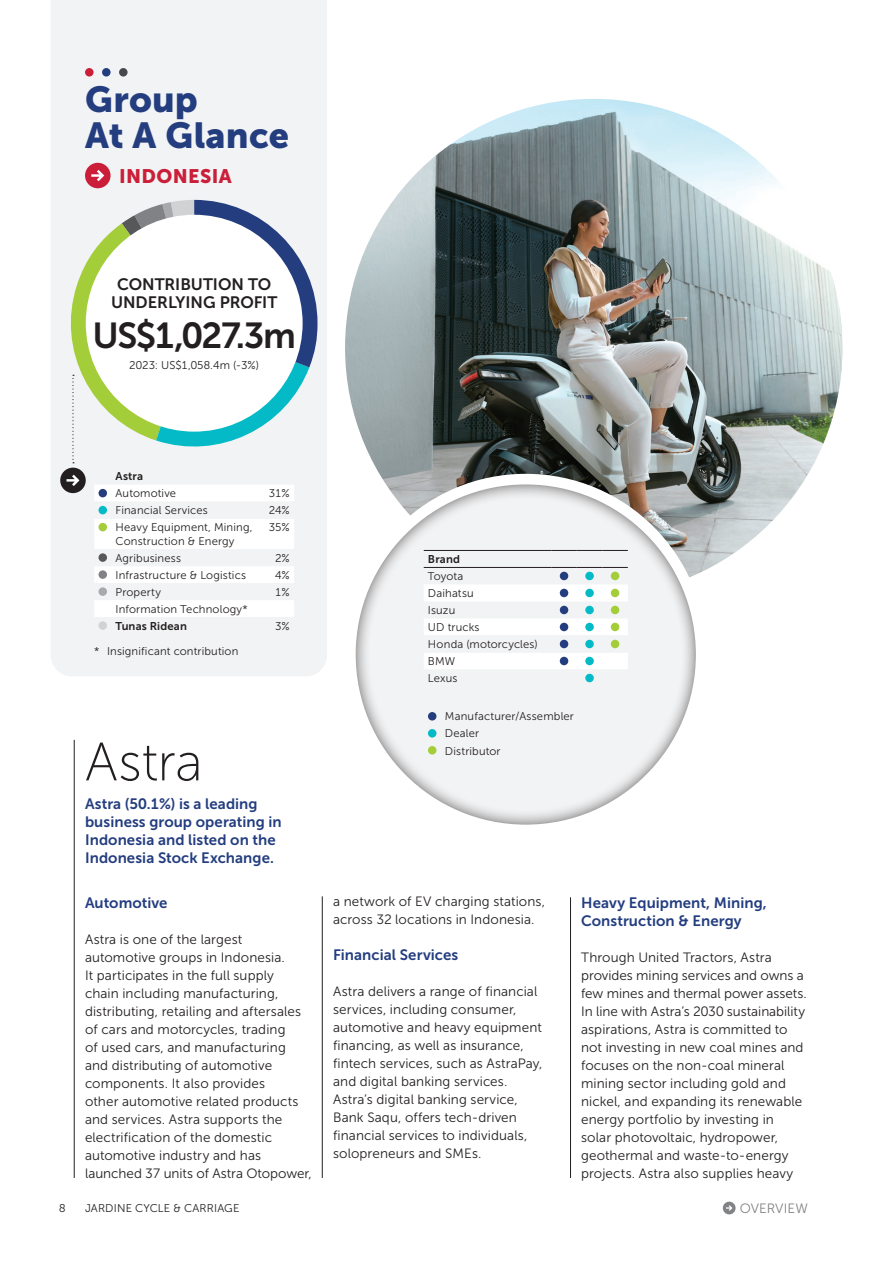
<style>
.page{position:relative;width:893px;height:1263px;background:#fff}
.page>*{position:absolute;margin:0;border:0;box-sizing:border-box;transform-origin:0 0}
.t1{font:54px "Museo Sans 100";letter-spacing:-.01em;color:#231f20}
.t2{font:36px/36px "Museo Sans 900";letter-spacing:.005em;color:#233d7f}
.t3{font:36px "Museo Sans 700";letter-spacing:-.045em;color:#231f20}
.t4{font:19.5px "Museo Sans 900";letter-spacing:.02em;color:#cb1f39}
.t5{font:16.5px/18px "Museo Sans 700";letter-spacing:-.005em;color:#231f20;text-align:center}
.t6{font:15px/18px "Museo Sans 700";letter-spacing:.005em;color:#233d7f}
.t7{font:13.5px/18px "Museo Sans 300";letter-spacing:.005em;color:#231f20}
.t8{font:13.5px "Museo Sans 300";letter-spacing:.005em;color:#808285}
.t9{font:11.25px/17px "Museo Sans 300";letter-spacing:.015em;color:#231f20}
.t10{font:11.25px "Museo Sans 700";letter-spacing:.015em;color:#231f20}
</style>
<div class="page">
<div style="left:51px;top:0;width:276px;height:676px;background:#f2f3f4"></div>
<div style="left:119px;top:68px;width:9px;height:9px;background:#45494d;border-radius:50%"></div>
<div style="left:102px;top:68px;width:9px;height:9px;background:#233d7f;border-radius:50%"></div>
<div style="left:85px;top:68px;width:9px;height:9px;background:#cb1f39;border-radius:50%"></div>
<img style="left:345px;top:99px;width:498px;height:497px;border-radius:249px">
<hr style="left:322px;top:896px;width:1px;height:282px;background:#231f20">
<hr style="left:570px;top:897px;width:1px;height:281px;background:#231f20">
<hr style="left:74px;top:740px;width:1px;height:438px;background:#231f20">
<div style="left:85px;top:163px;width:26px;height:25px;background:#cb1f39;border-radius:50%"></div>
<svg style="left:91px;top:170px;width:13px;height:11px"></svg>
<div style="left:345px;top:474px;width:361px;height:361px;background:#fff;border-radius:50%"></div>
<div style="left:356px;top:483px;width:342px;height:342px;background:#231f20;opacity:.75"></div>
<hr style="left:424px;top:550px;width:127px;height:1px;background:#231f20">
<svg style="left:551px;top:550px;width:77px;height:1px"></svg>
<svg style="left:424px;top:567px;width:204px;height:119px"></svg>
<div style="left:560px;top:572px;width:8px;height:8px;background:#233d7f;border-radius:50%"></div>
<div style="left:585px;top:572px;width:9px;height:8px;background:#03bac6;border-radius:50%"></div>
<div style="left:611px;top:572px;width:8px;height:8px;background:#a3cd39;border-radius:50%"></div>
<div style="left:560px;top:589px;width:8px;height:8px;background:#233d7f;border-radius:50%"></div>
<div style="left:585px;top:589px;width:9px;height:8px;background:#03bac6;border-radius:50%"></div>
<div style="left:611px;top:589px;width:8px;height:8px;background:#a3cd39;border-radius:50%"></div>
<div style="left:560px;top:606px;width:8px;height:8px;background:#233d7f;border-radius:50%"></div>
<div style="left:585px;top:606px;width:9px;height:8px;background:#03bac6;border-radius:50%"></div>
<div style="left:611px;top:606px;width:8px;height:8px;background:#a3cd39;border-radius:50%"></div>
<div style="left:560px;top:623px;width:8px;height:8px;background:#233d7f;border-radius:50%"></div>
<div style="left:585px;top:623px;width:9px;height:8px;background:#03bac6;border-radius:50%"></div>
<div style="left:611px;top:623px;width:8px;height:8px;background:#a3cd39;border-radius:50%"></div>
<div style="left:560px;top:640px;width:8px;height:8px;background:#233d7f;border-radius:50%"></div>
<div style="left:585px;top:640px;width:9px;height:8px;background:#03bac6;border-radius:50%"></div>
<div style="left:611px;top:640px;width:8px;height:8px;background:#a3cd39;border-radius:50%"></div>
<div style="left:560px;top:657px;width:8px;height:8px;background:#233d7f;border-radius:50%"></div>
<div style="left:585px;top:657px;width:9px;height:8px;background:#03bac6;border-radius:50%"></div>
<div style="left:585px;top:674px;width:9px;height:8px;background:#03bac6;border-radius:50%"></div>
<div style="left:428px;top:712px;width:8px;height:8px;background:#233d7f;border-radius:50%"></div>
<div style="left:428px;top:729px;width:8px;height:8px;background:#03bac6;border-radius:50%"></div>
<div style="left:428px;top:746px;width:8px;height:8px;background:#a3cd39;border-radius:50%"></div>
<svg style="left:56px;top:200px;width:261px;height:434px"></svg>
<div style="left:86px;top:215px;width:217px;height:217px;background:#fff;border-radius:50%"></div>
<div style="left:723px;top:1201px;width:13px;height:13px;background:#808285;border-radius:50%"></div>
<svg style="left:726px;top:1205px;width:6px;height:6px"></svg>
<h2 class="t2" style="left:85px;top:81px;width:205px">Group<br>At A Glance</h2>
<h3 class="t4" style="left:119px;top:165px;width:114px">INDONESIA</h3>
<p class="t5" style="left:111px;top:275px;width:168px">CONTRIBUTION TO<br>UNDERLYING PROFIT</p>
<h2 class="t3" style="left:92px;top:315px;width:205px">US$1,027.3m</h2>
<p class="t9" style="left:129px;top:357px;width:132px">2023: US$1,058.4m (-3%)</p>
<p class="t10" style="left:116px;top:470px;width:29px">Astra</p>
<p class="t9" style="left:116px;top:485px;width:62px">Automotive</p>
<p class="t9" style="left:269px;top:485px;width:22px">31%</p>
<p class="t9" style="left:116px;top:502px;width:94px">Financial Services</p>
<p class="t9" style="left:269px;top:502px;width:22px">24%</p>
<p class="t9" style="left:116px;top:521px;width:138px;line-height:13.5px">Heavy Equipment, Mining,<br>Construction &amp; Energy</p>
<p class="t9" style="left:269px;top:519px;width:22px">35%</p>
<p class="t9" style="left:116px;top:549px;width:67px">Agribusiness</p>
<p class="t9" style="left:275px;top:549px;width:16px">2%</p>
<p class="t9" style="left:116px;top:566px;width:132px">Infrastructure &amp; Logistics</p>
<p class="t9" style="left:275px;top:566px;width:16px">4%</p>
<p class="t9" style="left:116px;top:583px;width:47px">Property</p>
<p class="t9" style="left:275px;top:583px;width:16px">1%</p>
<p class="t9" style="left:116px;top:600px;width:134px">Information Technology*</p>
<p class="t10" style="left:116px;top:620px;width:73px">Tunas Ridean</p>
<p class="t9" style="left:275px;top:617px;width:16px">3%</p>
<p class="t9" style="left:94px;top:643px;width:146px">* Insignificant contribution</p>
<h1 class="t1" style="left:85px;top:733px;width:119px">Astra</h1>
<p class="t6" style="left:85px;top:794px;width:198px">Astra (50.1%) is a leading business group operating in<br>Indonesia and listed on the<br>Indonesia Stock Exchange.</p>
<p class="t6" style="left:85px;top:894px;width:84px">Automotive</p>
<p class="t7" style="left:85px;top:930px;width:228px">Astra is one of the largest automotive groups in Indonesia.<br>It participates in the full supply<br>chain including manufacturing, distributing, retailing and aftersales of cars and motorcycles, trading<br>of used cars, and manufacturing and distributing of automotive components. It also provides<br>other automotive related products and services. Astra supports the electrification of the domestic automotive industry and has launched 37 units of Astra Otopower,</p>
<p class="t10" style="left:428px;top:553px;width:34px">Brand</p>
<p class="t9" style="left:428px;top:568px;width:111px">Toyota<br>Daihatsu<br>Isuzu<br>UD trucks<br>Honda (motorcycles)<br>BMW<br>Lexus</p>
<p class="t9" style="left:445px;top:708px;width:130px">Manufacturer/Assembler<br>Dealer<br>Distributor</p>
<p class="t7" style="left:333px;top:893px;width:213px">a network of EV charging stations, across 32 locations in Indonesia.</p>
<p class="t6" style="left:333px;top:946px;width:127px">Financial Services</p>
<p class="t7" style="left:333px;top:983px;width:211px">Astra delivers a range of financial services, including consumer, automotive and heavy equipment financing, as well as insurance, fintech services, such as AstraPay, and digital banking services.<br>Astra’s digital banking service,<br>Bank Saqu, offers tech-driven financial services to individuals, solopreneurs and SMEs.</p>
<p class="t6" style="left:581px;top:893px;width:187px">Heavy Equipment, Mining,<br>Construction &amp; Energy</p>
<p class="t7" style="left:581px;top:948px;width:227px">Through United Tractors, Astra provides mining services and owns a few mines and thermal power assets.<br>In line with Astra’s 2030 sustainability aspirations, Astra is committed to not investing in new coal mines and focuses on the non-coal mineral mining sector including gold and nickel, and expanding its renewable energy portfolio by investing in solar photovoltaic, hydropower, geothermal and waste-to-energy projects. Astra also supplies heavy</p>
<p class="t9" style="left:59px;top:1200px;width:8px">8</p>
<p class="t9" style="left:85px;top:1200px;width:156px">JARDINE CYCLE &amp; CARRIAGE</p>
<p class="t8" style="left:740px;top:1201px;width:70px">OVERVIEW</p>
</div>
